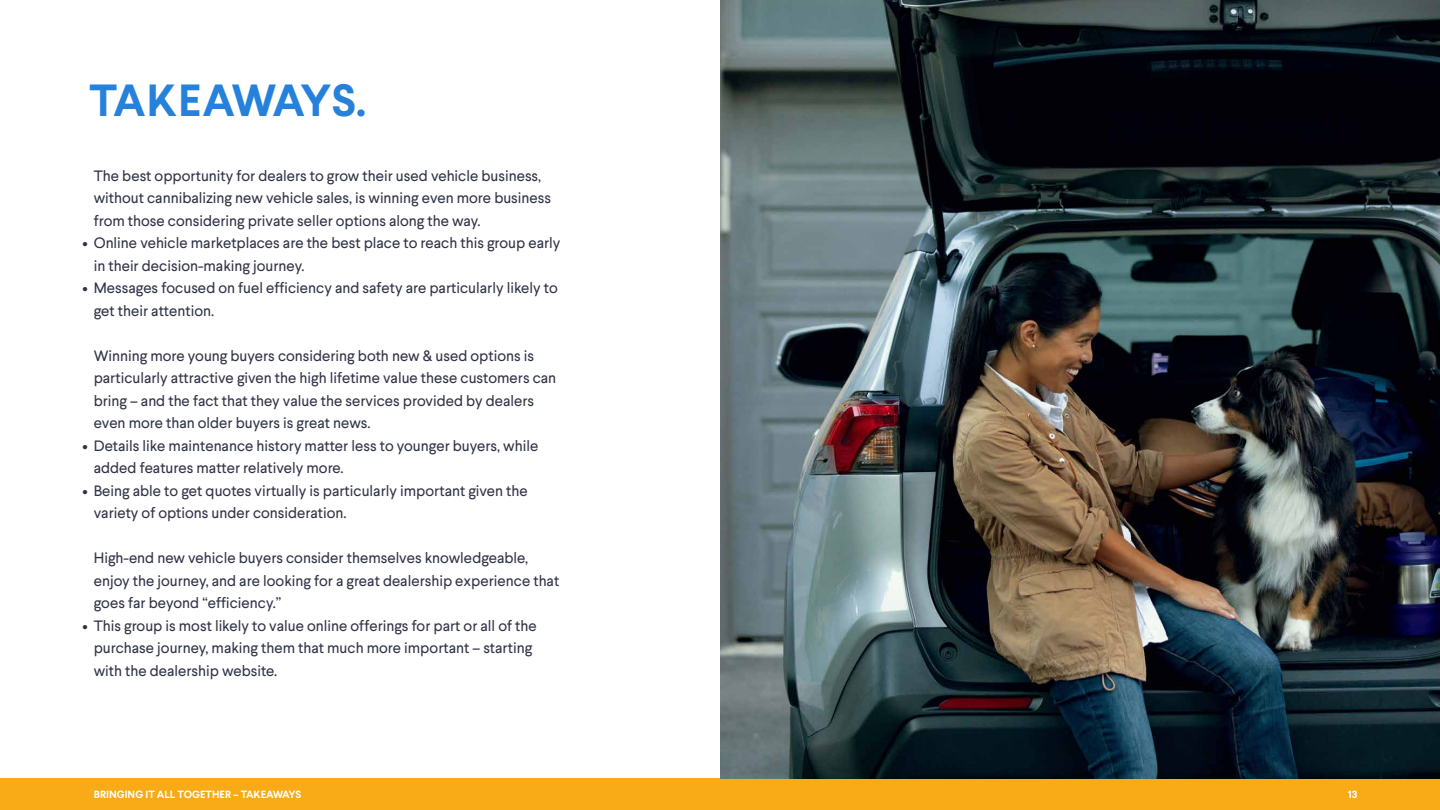
<style>
.page{position:relative;width:1440px;height:810px;background:#fff}
.page>*{position:absolute;margin:0;border:0;box-sizing:border-box;transform-origin:0 0}
.t1{font:700 45px "Larsseit";letter-spacing:-.04em;color:#2681db}
.t2{font:15px/22.5px "Larsseit";color:#2e3245}
.t3{font:700 10.5px "Larsseit";color:#fff}
</style>
<div class="page">
<div style="left:0;top:778px;width:1440px;height:32px;background:#f8aa17"></div>
<img style="left:720px;top:0;width:720px;height:778px">
<h1 class="t1" style="left:89px;top:72px;width:278px">TAKEAWAYS.</h1>
<p class="t2" style="left:94px;top:164px;width:459px">The best opportunity for dealers to grow their used vehicle business, without cannibalizing new vehicle sales, is winning even more business from those considering private seller options along the way.</p>
<p class="t2" style="left:94px;top:232px;width:468px;text-indent:-11px">• Online vehicle marketplaces are the best place to reach this group early in their decision-making journey.</p>
<p class="t2" style="left:94px;top:277px;width:466px;text-indent:-11px">• Messages focused on fuel efficiency and safety are particularly likely to get their attention.</p>
<p class="t2" style="left:94px;top:344px;width:464px">Winning more young buyers considering both new &amp; used options is particularly attractive given the high lifetime value these customers can bring – and the fact that they value the services provided by dealers even more than older buyers is great news.</p>
<p class="t2" style="left:94px;top:434px;width:446px;text-indent:-11px">• Details like maintenance history matter less to younger buyers, while added features matter relatively more.</p>
<p class="t2" style="left:94px;top:479px;width:436px;text-indent:-11px">• Being able to get quotes virtually is particularly important given the variety of options under consideration.</p>
<p class="t2" style="left:94px;top:547px;width:467px">High-end new vehicle buyers consider themselves knowledgeable, enjoy the journey, and are looking for a great dealership experience that goes far beyond “efficiency.”</p>
<p class="t2" style="left:94px;top:614px;width:444px;text-indent:-11px">• This group is most likely to value online offerings for part or all of the purchase journey, making them that much more important – starting with the dealership website.</p>
<p class="t3" style="left:94px;top:788px;width:209px">BRINGING IT ALL TOGETHER – TAKEAWAYS</p>
<p class="t3" style="left:1348px;top:788px;width:11px">13</p>
</div>
